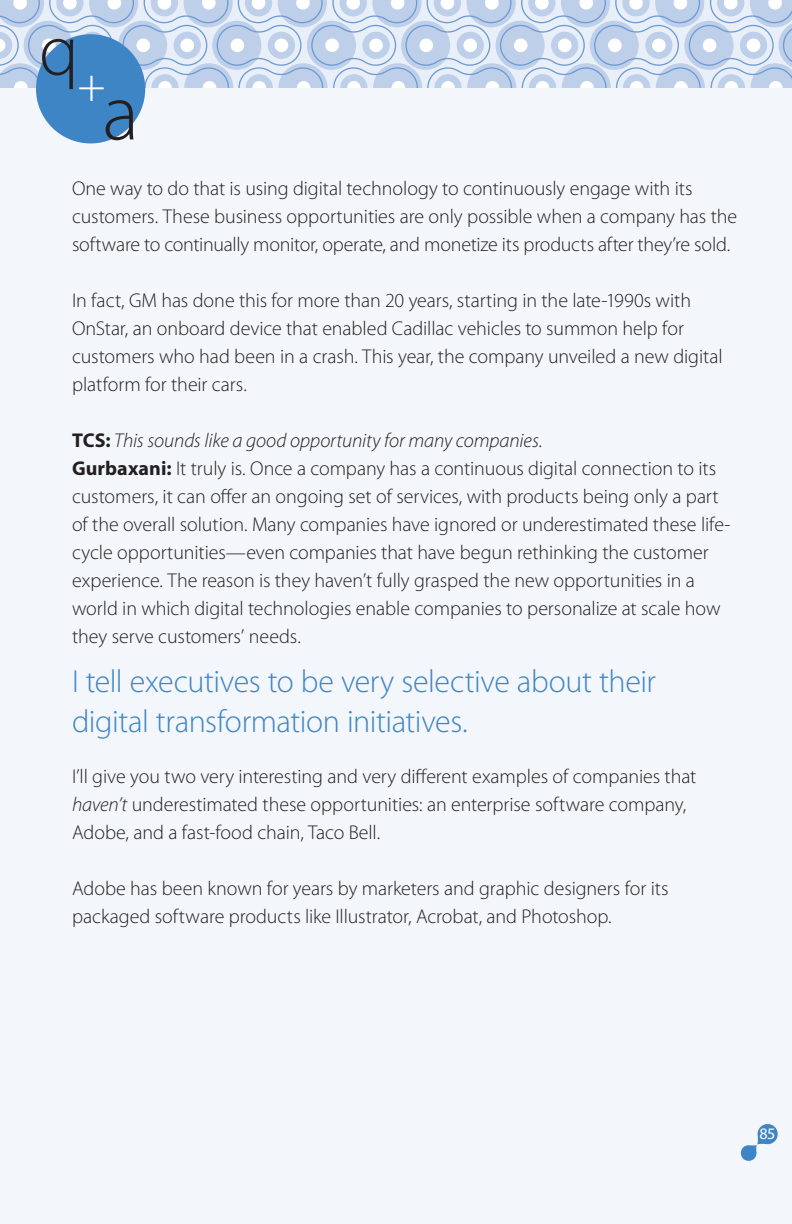
<style>
.page{position:relative;width:792px;height:1224px;background:#f3f6fb}
.page>*{position:absolute;margin:0;border:0;box-sizing:border-box;transform-origin:0 0}
.t1{font:300 80px "Myriad Pro";color:#231f20}
.t2{font:300 73px "Myriad Pro";color:#231f20}
.t3{font:300 32px/40px "Myriad Pro";letter-spacing:-.015em;color:#3e85c5}
.t4{font:300 20px/28px "Myriad Pro";letter-spacing:-.005em;color:#231f20}
.t5{font:16px "Myriad Pro";color:#fff}
.s1{font-weight:700}
.s2{font-style:italic}
</style>
<div class="page">
<svg style="left:0;top:0;width:792px;height:88px"></svg>
<div style="left:36px;top:34px;width:109px;height:109px;background:#3e85c5;border-radius:50%"></div>
<svg style="left:740px;top:1124px;width:38px;height:37px"></svg>
<h2 class="t2" style="left:39px;top:6px;width:68px">q<sub>+</sub></h2>
<h1 class="t1" style="left:102px;top:65px;width:38px">a</h1>
<p class="t4" style="left:72px;top:174px;width:667px">One way to do that is using digital technology to continuously engage with its customers. These business opportunities are only possible when a company has the software to continually monitor, operate, and monetize its products after they’re sold.</p>
<p class="t4" style="left:72px;top:286px;width:652px">In fact, GM has done this for more than 20 years, starting in the late-1990s with OnStar, an onboard device that enabled Cadillac vehicles to summon help for customers who had been in a crash. This year, the company unveiled a new digital platform for their cars.</p>
<p class="t4" style="left:72px;top:426px;width:660px"><span class="s1">TCS:</span> <span class="s2">This sounds like a good opportunity for many companies.<br></span><span class="s1">Gurbaxani:</span> It truly is. Once a company has a continuous digital connection to its customers, it can offer an ongoing set of services, with products being only a part of the overall solution. Many companies have ignored or underestimated these life&shy;cycle opportunities—even companies that have begun rethinking the customer experience. The reason is they haven’t fully grasped the new opportunities in a world in which digital technologies enable companies to personalize at scale how they serve customers’ needs.</p>
<h3 class="t3" style="left:72px;top:661px;width:586px">I tell executives to be very selective about their digital transformation initiatives.</h3>
<p class="t4" style="left:72px;top:762px;width:626px">I’ll give you two very interesting and very different examples of companies that <span class="s2">haven’t</span> underestimated these opportunities: an enterprise software company,<br>Adobe, and a fast-food chain, Taco Bell.</p>
<p class="t4" style="left:72px;top:874px;width:598px">Adobe has been known for years by marketers and graphic designers for its packaged software products like Illustrator, Acrobat, and Photoshop.</p>
<p class="t5" style="left:759px;top:1124px;width:17px">85</p>
</div>
